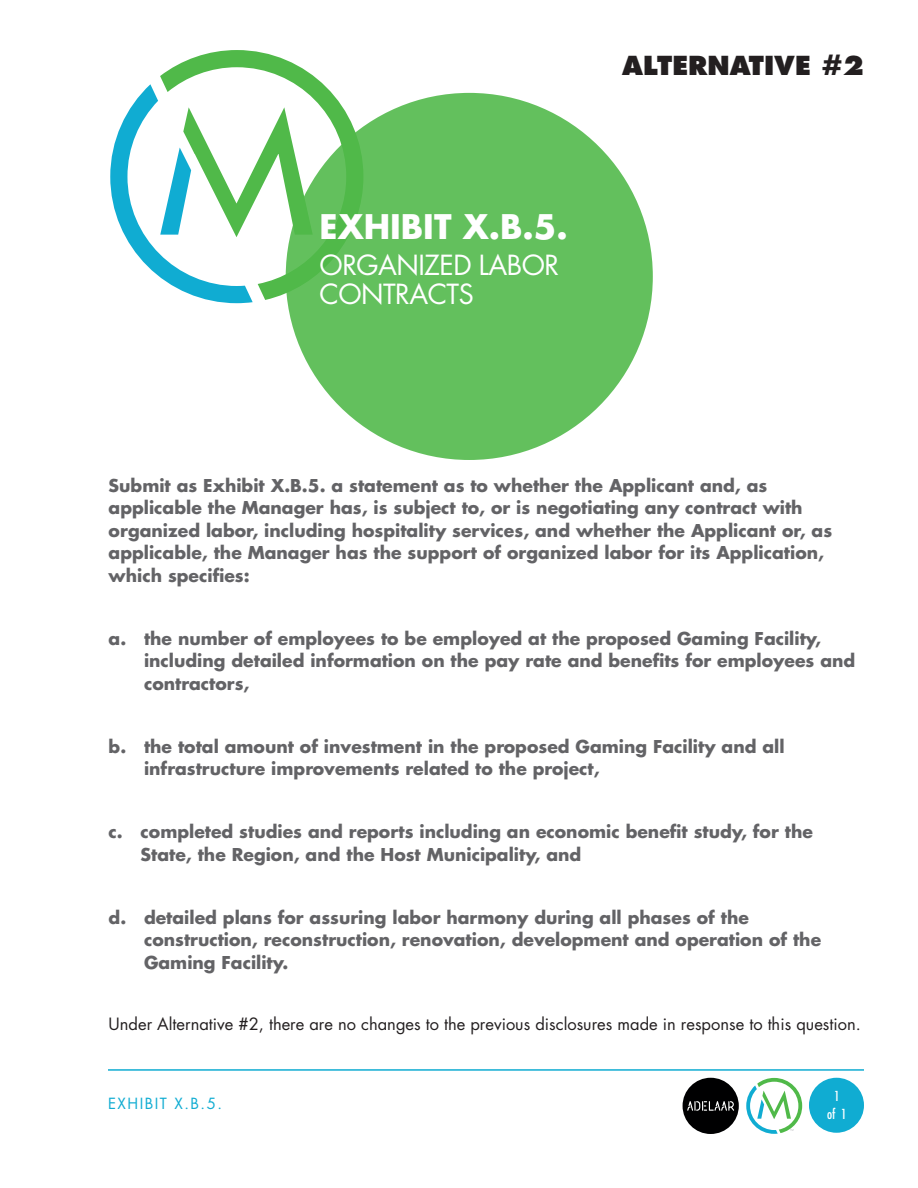
<style>
.page{position:relative;width:918px;height:1188px;background:#fff}
.page>*{position:absolute;margin:0;border:0;box-sizing:border-box;transform-origin:0 0}
.t1{font:700 33px "Futura Std";color:#fff}
.t2{font:27px/28.5px "Futura Std";letter-spacing:-.02em;color:#fff}
.t3{font:800 25.5px "Futura Std";color:#231f20}
.t4{font:700 17.25px/22.5px "Futura Std";color:#636366}
.t5{font:16.5px "Futura Std";color:#231f20}
.t6{font:15px "Futura Std";letter-spacing:.1em;color:#10acd2}
.t7{font:condensed 13.5px "Futura Std";color:#fff}
.t8{font:500 condensed 13.5px "Futura";color:#fff}
</style>
<div class="page">
<svg style="left:746px;top:1078px;width:56px;height:56px"></svg>
<div style="left:809px;top:1078px;width:55px;height:55px;background:#10acd2;border-radius:50%"></div>
<hr style="left:108px;top:1069px;width:756px;height:2px;background:#10acd2">
<div style="left:683px;top:1078px;width:56px;height:56px;background:#000001;border-radius:50%"></div>
<svg style="left:687px;top:1101px;width:47px;height:10px"></svg>
<svg style="left:110px;top:84px;width:178px;height:219px"></svg>
<svg style="left:160px;top:50px;width:202px;height:250px"></svg>
<div style="left:286px;top:93px;width:367px;height:367px;background:#63c05d;border-radius:50%"></div>
<h1 class="t1" style="left:320px;top:205px;width:250px">EXHIBIT X.B.5.</h1>
<h2 class="t2" style="left:320px;top:251px;width:241px">ORGANIZED LABOR<br>CONTRACTS</h2>
<h3 class="t3" style="left:622px;top:49px;width:243px">ALTERNATIVE #2</h3>
<p class="t4" style="left:109px;top:474px;width:725px">Submit as Exhibit X.B.5. a statement as to whether the Applicant and, as applicable the Manager has, is subject to, or is negotiating any contract with organized labor, including hospitality services, and whether the Applicant or, as applicable, the Manager has the support of organized labor for its Application, which specifies:</p>
<p class="t4" style="left:144px;top:627px;width:713px;text-indent:-35px">a. the number of employees to be employed at the proposed Gaming Facility, including detailed information on the pay rate and benefits for employees and contractors,</p>
<p class="t4" style="left:144px;top:735px;width:642px;text-indent:-35px">b. the total amount of investment in the proposed Gaming Facility and all infrastructure improvements related to the project,</p>
<p class="t4" style="left:141px;top:820px;width:674px;text-indent:-32px">c. completed studies and reports including an economic benefit study, for the<br>State, the Region, and the Host Municipality, and</p>
<p class="t4" style="left:144px;top:906px;width:679px;text-indent:-35px">d. detailed plans for assuring labor harmony during all phases of the construction, reconstruction, renovation, development and operation of the<br>Gaming Facility.</p>
<p class="t5" style="left:109px;top:1014px;width:754px">Under Alternative #2, there are no changes to the previous disclosures made in response to this question.</p>
<p class="t6" style="left:108px;top:1094px;width:116px">EXHIBIT X.B.5.</p>
<p class="t8" style="left:834px;top:1087px;width:7px">1</p>
<p class="t7" style="left:827px;top:1105px;width:21px">of 1</p>
</div>
